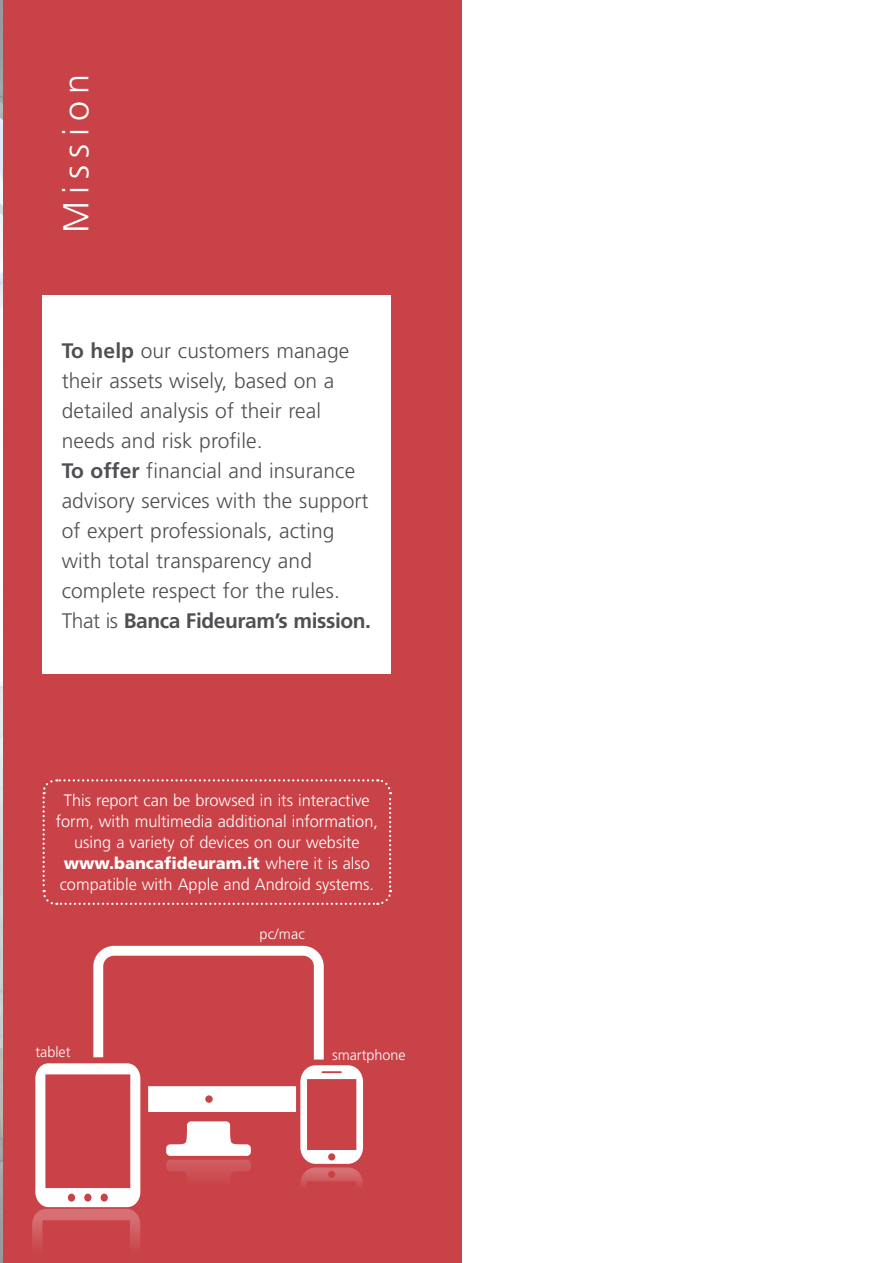
<style>
.page{position:relative;width:893px;height:1263px;background:#fff}
.page>*{position:absolute;margin:0;border:0;box-sizing:border-box;transform-origin:0 0}
.t1{font:300 36px "Frutiger LT Std";letter-spacing:.2em;color:#fff}
.t2{font:300 21px/30px "Frutiger LT Std";letter-spacing:.005em;color:#504f53}
.t3{font:300 16.5px/21px "Frutiger LT Std";color:#fff;text-align:center}
.t4{font:300 14.55px "Frutiger LT Std";color:#fff}
.s1{font-weight:700}
.s2{font-weight:900}
</style>
<div class="page">
<div style="left:0;top:0;width:461px;height:1263px;background:#c94247"></div>
<div style="left:43px;top:296px;width:348px;height:378px;background:#fff"></div>
<svg style="left:42px;top:779px;width:350px;height:126px"></svg>
<svg style="left:32px;top:946px;width:331px;height:299px"></svg>
<img style="left:0;top:0;width:2px;height:1263px">
<h1 class="t1" style="left:56px;top:233px;width:161px;rotate:-90deg">Mission</h1>
<p class="t2" style="left:62px;top:336px;width:311px"><span class="s1">To help</span> our customers manage their assets wisely, based on a detailed analysis of their real needs and risk profile.<br><span class="s1">To offer</span> financial and insurance advisory services with the support of expert professionals, acting with total transparency and complete respect for the rules.<br>That is <span class="s1">Banca Fideuram’s mission.</span></p>
<p class="t3" style="left:56px;top:790px;width:324px">This report can be browsed in its interactive form, with multimedia additional information, using a variety of devices on our website <span class="s2">www.bancafideuram.it</span> where it is also compatible with Apple and Android systems.</p>
<p class="t4" style="left:260px;top:926px;width:47px">pc/mac</p>
<p class="t4" style="left:35px;top:1044px;width:37px">tablet</p>
<p class="t4" style="left:332px;top:1046px;width:75px">smartphone</p>
</div>
